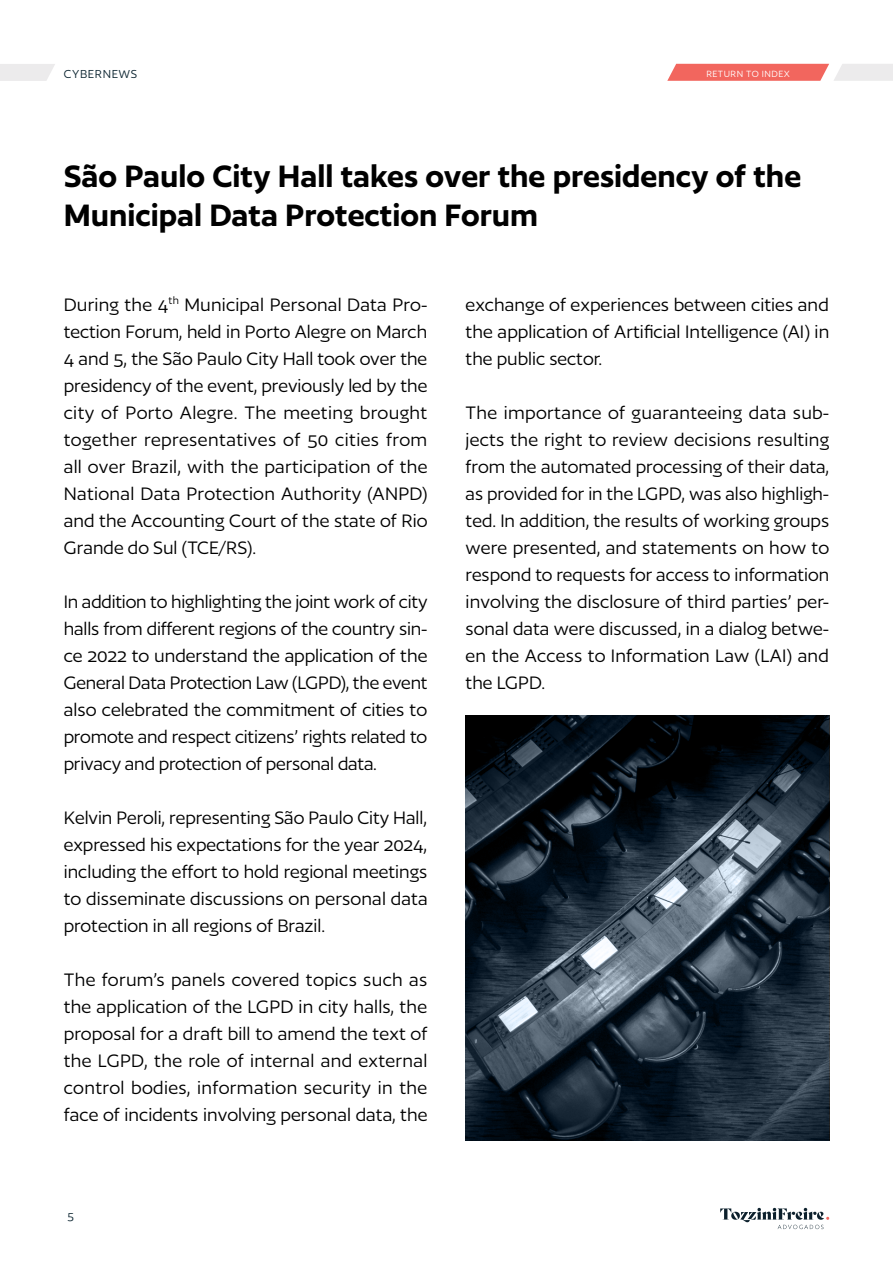
<style>
.page{position:relative;width:893px;height:1263px;background:#fff}
.page>*{position:absolute;margin:0;border:0;box-sizing:border-box;transform-origin:0 0}
.t1{font:600 36px/39px "Author";color:#000}
.t2{font:21px/27px "Author";color:#000;text-align:justify}
.t3{font:13.5px "Author";letter-spacing:.05em;color:#0b2430}
.t4{font:10.5px "Author";letter-spacing:.05em;color:#fff}
</style>
<div class="page">
<svg style="left:720px;top:1208px;width:109px;height:21px"></svg>
<svg style="left:0;top:64px;width:55px;height:17px"></svg>
<svg style="left:667px;top:64px;width:226px;height:17px;background:#f1938e"></svg>
<img style="left:466px;top:715px;width:363px;height:426px">
<p class="t3" style="left:64px;top:67px;width:75px">CYBERNEWS</p>
<p class="t4" style="left:706px;top:68px;width:85px">RETURN TO INDEX</p>
<h1 class="t1" style="left:64px;top:156px;width:739px">São Paulo City Hall takes over the presidency of the<br>Municipal Data Protection Forum</h1>
<p class="t2" style="left:64px;top:291px;width:365px">During the 4<sup>th</sup> Municipal Personal Data Pro&shy;tection Forum, held in Porto Alegre on March 4 and 5, the São Paulo City Hall took over the presidency of the event, previously led by the city of Porto Alegre. The meeting brought together representatives of 50 cities from all over Brazil, with the participation of the National Data Protection Authority (ANPD) and the Accounting Court of the state of Rio Grande do Sul (TCE/RS).</p>
<p class="t2" style="left:64px;top:588px;width:365px">In addition to highlighting the joint work of city halls from different regions of the country sin&shy;ce 2022 to understand the application of the General Data Protection Law (LGPD), the event also celebrated the commitment of cities to promote and respect citizens’ rights related to privacy and protection of personal data.</p>
<p class="t2" style="left:64px;top:804px;width:365px">Kelvin Peroli, representing São Paulo City Hall, expressed his expectations for the year 2024, including the effort to hold regional meetings to disseminate discussions on personal data protection in all regions of Brazil.</p>
<p class="t2" style="left:64px;top:966px;width:365px">The forum’s panels covered topics such as the application of the LGPD in city halls, the proposal for a draft bill to amend the text of the LGPD, the role of internal and external control bodies, information security in the face of incidents involving personal data, the</p>
<p class="t3" style="left:68px;top:1209px;width:8px">5</p>
<p class="t2" style="left:466px;top:291px;width:365px">exchange of experiences between cities and the application of Artificial Intelligence (AI) in the public sector.</p>
<p class="t2" style="left:466px;top:399px;width:365px">The importance of guaranteeing data sub&shy;jects the right to review decisions resulting from the automated processing of their data, as provided for in the LGPD, was also highligh&shy;ted. In addition, the results of working groups were presented, and statements on how to respond to requests for access to information involving the disclosure of third parties’ per&shy;sonal data were discussed, in a dialog betwe&shy;en the Access to Information Law (LAI) and the LGPD.</p>
</div>
